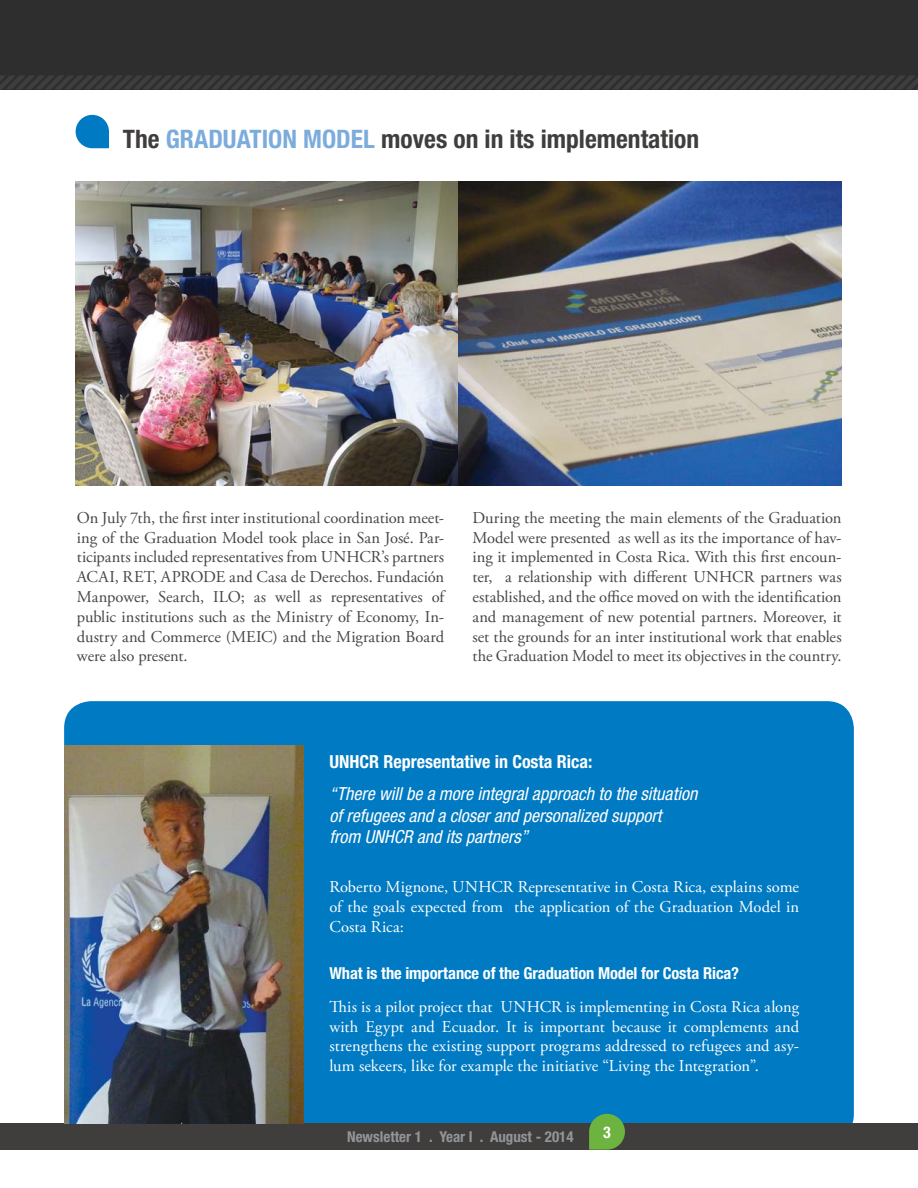
<style>
.page{position:relative;width:918px;height:1188px;background:#fff}
.page>*{position:absolute;margin:0;border:0;box-sizing:border-box;transform-origin:0 0}
.t1{font:700 condensed 25.5px "Helvetica Neue";color:#3f3e3d}
.t2{font:italic condensed 18px/21.6px "Helvetica Neue";color:#fff}
.t3{font:700 condensed 18px "Helvetica Neue";color:#fff}
.t4{font:16.5px/19.8px "Adobe Garamond Pro";letter-spacing:-.005em;color:#464647;text-align:justify}
.t5{font:16.5px/19.8px "Adobe Garamond Pro";color:#fff;text-align:justify}
.t6{font:700 condensed 16.5px "Helvetica Neue";letter-spacing:-.01em;color:#fff}
.t7{font:700 condensed 16.05px "Helvetica Neue";color:#fff}
.t8{font:700 condensed 15px "Helvetica Neue";color:#939598}
.s1{color:#7bacdc}
</style>
<div class="page">
<div style="left:0;top:0;width:918px;height:89px;background:#2e2e2e"></div>
<div style="left:64px;top:701px;width:790px;height:440px;background:#007ac2;border-radius:27px"></div>
<div style="left:0;top:1123px;width:918px;height:27px;background:#3f3e3d"></div>
<svg style="left:589px;top:1114px;width:36px;height:36px"></svg>
<svg style="left:0;top:76px;width:918px;height:13px"></svg>
<svg style="left:76px;top:115px;width:33px;height:33px"></svg>
<img style="left:76px;top:182px;width:766px;height:303px">
<img style="left:64px;top:746px;width:240px;height:377px">
<h1 class="t1" style="left:123px;top:130px;width:578px">The <span class="s1">GRADUATION MODEL</span> moves on in its implementation</h1>
<p class="t4" style="left:77px;top:508px;width:369px">On July 7th, the first inter institutional coordination meet&shy;ing of the Graduation Model took place in San José. Par&shy;ticipants included representatives from UNHCR’s partners ACAI, RET, APRODE and Casa de Derechos. Fundación Manpower, Search, ILO; as well as representatives of public institutions such as the Ministry of Economy, In&shy;dustry and Commerce (MEIC) and the Migration Board were also present.</p>
<p class="t4" style="left:473px;top:508px;width:371px">During the meeting the main elements of the Graduation Model were presented as well as its the importance of hav&shy;ing it implemented in Costa Rica. With this first encoun&shy;ter, a relationship with different UNHCR partners was established, and the office moved on with the identification and management of new potential partners. Moreover, it set the grounds for an inter institutional work that enables the Graduation Model to meet its objectives in the country.</p>
<p class="t3" style="left:329px;top:755px;width:265px">UNHCR Representative in Costa Rica:</p>
<p class="t2" style="left:329px;top:784px;width:370px">“There will be a more integral approach to the situation of refugees and a closer and personalized support<br>from UNHCR and its partners”</p>
<p class="t5" style="left:329px;top:878px;width:471px">Roberto Mignone, UNHCR Representative in Costa Rica, explains some of the goals expected from the application of the Graduation Model in Costa Rica:</p>
<p class="t6" style="left:329px;top:967px;width:411px">What is the importance of the Graduation Model for Costa Rica?</p>
<p class="t5" style="left:329px;top:997px;width:471px">This is a pilot project that UNHCR is implementing in Costa Rica along with Egypt and Ecuador. It is important because it complements and strengthens the existing support programs addressed to refugees and asy&shy;lum sekeers, like for example the initiative “Living the Integration”.</p>
<p class="t8" style="left:347px;top:1131px;width:228px">Newsletter 1 . Year I . August - 2014</p>
<p class="t7" style="left:603px;top:1127px;width:9px">3</p>
</div>
